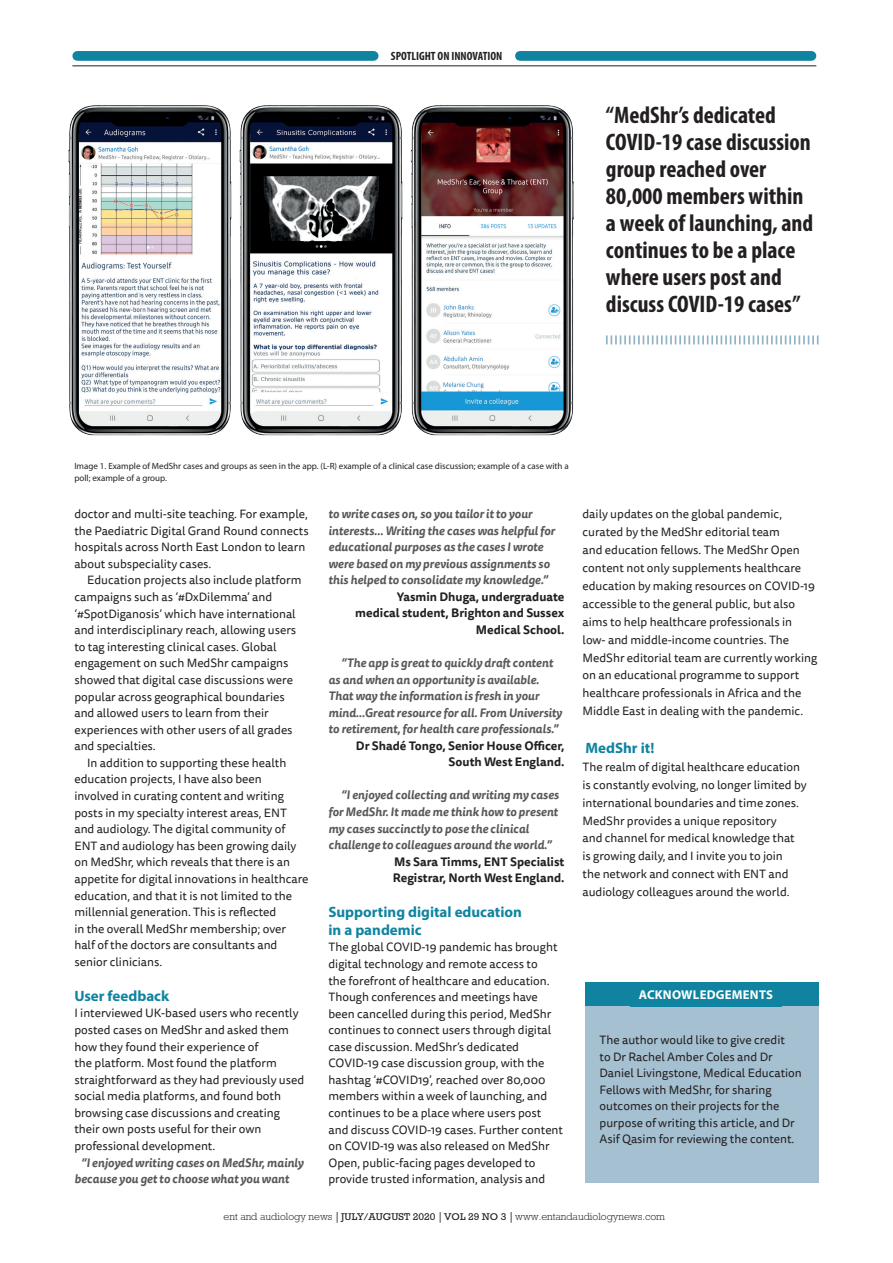
<style>
.page{position:relative;width:893px;height:1263px;background:#fff}
.page>*{position:absolute;margin:0;border:0;box-sizing:border-box;transform-origin:0 0}
.feature_Quote{font:700 condensed 24px/27px "Myriad Pro";color:#231f20}
.Feature_Subhead{font:700 15px/18px "Myriad Pro";color:#0f83a0}
.feature_Author{font:700 12.75px "Myriad Pro";letter-spacing:.02em;color:#fff}
.feature_body_no_inde{font:12px/16.5px "Tisa Sans Pro";color:#231f20}
.feature_Body_Indent{font:12px/16.6px "Tisa Sans Pro";color:#231f20}
.feature_Body_Indent-2{font:italic 700 12px/16.5px "Tisa Sans Pro";color:#57585a}
.feature_body_no_inde-2{font:italic 700 12px/16.5px "Tisa Sans Pro";color:#57585a}
.feature_Body_Indent-3{font:700 12px/16.5px "Tisa Sans Pro";color:#231f20;text-align:right}
.t1{font:700 condensed 12px "Myriad Pro";color:#231f20}
.t2{font:300 10.5px "Rockwell";color:#231f20}
.feature_Caption{font:9px/12px "Myriad Pro";color:#231f20}
.s1{font-family:"Adobe Caslon Pro";font-weight:700}
.s2{font-weight:400;font-size:10.05px}
</style>
<div class="page">
<svg style="left:606px;top:335px;width:213px;height:9px"></svg>
<img style="left:68px;top:105px;width:506px;height:331px">
<div style="left:585px;top:1006px;width:234px;height:176px;background:#a5c0d0"></div>
<div style="left:585px;top:982px;width:234px;height:24px;background:#0f83a0"></div>
<hr style="left:72px;top:66px;width:744px;height:1px;background:#231f20">
<div style="left:77px;top:51px;width:297px;height:10px;background:#0f83a0"></div>
<div style="left:520px;top:51px;width:291px;height:10px;background:#0f83a0"></div>
<p class="t1" style="left:391px;top:49px;width:113px">SPOTLIGHT ON INNOVATION</p>
<p class="feature_Quote" style="left:606px;top:101px;width:209px">“MedShr’s dedicated<br>COVID-19 case discussion group reached over<br>80,000 members within a week of launching, and continues to be a place where users post and discuss COVID-19 cases”</p>
<p class="feature_Caption" style="left:74px;top:460px;width:496px">Image 1. Example of MedShr cases and groups as seen in the app. (L-R) example of a clinical case discussion; example of a case with a poll; example of a group.</p>
<p class="feature_body_no_inde" style="left:74px;top:506px;width:236px">doctor and multi-site teaching. For example, the Paediatric Digital Grand Round connects hospitals across North East London to learn about subspeciality cases.</p>
<p class="feature_Body_Indent" style="left:74px;top:572px;width:229px;text-indent:13px">Education projects also include platform campaigns such as ‘#DxDilemma’ and ‘#SpotDiganosis’ which have international and interdisciplinary reach, allowing users to tag interesting clinical cases. Global engagement on such MedShr campaigns showed that digital case discussions were popular across geographical boundaries and allowed users to learn from their experiences with other users of all grades and specialties.</p>
<p class="feature_Body_Indent" style="left:74px;top:755px;width:236px;text-indent:13px">In addition to supporting these health education projects, I have also been involved in curating content and writing posts in my specialty interest areas, ENT and audiology. The digital community of ENT and audiology has been growing daily on MedShr, which reveals that there is an appetite for digital innovations in healthcare education, and that it is not limited to the millennial generation. This is reflected<br>in the overall MedShr membership; over half of the doctors are consultants and senior clinicians.</p>
<p class="Feature_Subhead" style="left:74px;top:986px;width:96px">User feedback</p>
<p class="feature_body_no_inde" style="left:74px;top:1005px;width:231px">I interviewed UK-based users who recently posted cases on MedShr and asked them how they found their experience of<br>the platform. Most found the platform straightforward as they had previously used social media platforms, and found both browsing case discussions and creating their own posts useful for their own professional development.</p>
<p class="feature_body_no_inde-2" style="left:74px;top:1154px;width:231px;text-indent:7px">“I enjoyed writing cases on MedShr, mainly because you get to choose what you want</p>
<p class="feature_body_no_inde-2" style="left:328px;top:505px;width:228px">to write cases on, so you tailor it to your interests… Writing the cases was helpful for educational purposes as the cases I wrote were based on my previous assignments so this helped to consolidate my knowledge.”</p>
<p class="feature_Body_Indent-3" style="left:355px;top:588px;width:211px">Yasmin Dhuga, undergraduate medical student, Brighton and Sussex<br>Medical School.</p>
<p class="feature_Body_Indent-2" style="left:328px;top:654px;width:235px;text-indent:13px">“The app is great to quickly draft content as and when an opportunity is available.<br>That way the information is fresh in your mind…Great resource for all. From University to retirement, for health care professionals.”</p>
<p class="feature_Body_Indent-3" style="left:356px;top:737px;width:210px">Dr Shadé Tongo, Senior House Officer,<br>South West England.</p>
<p class="feature_Body_Indent-2" style="left:328px;top:787px;width:232px;text-indent:13px">“I enjoyed collecting and writing my cases for MedShr. It made me think how to present my cases succinctly to pose the clinical challenge to colleagues around the world.”</p>
<p class="feature_Body_Indent-3" style="left:393px;top:853px;width:173px;text-align:left">Ms Sara Timms, ENT Specialist<br>Registrar, North West England.</p>
<p class="Feature_Subhead" style="left:328px;top:902px;width:195px">Supporting digital education in a pandemic</p>
<p class="feature_body_no_inde" style="left:328px;top:939px;width:236px">The global COVID-19 pandemic has brought digital technology and remote access to<br>the forefront of healthcare and education.<br>Though conferences and meetings have been cancelled during this period, MedShr continues to connect users through digital case discussion. MedShr’s dedicated COVID-19 case discussion group, with the hashtag ‘#COVID19’, reached over 80,000 members within a week of launching, and continues to be a place where users post and discuss COVID-19 cases. Further content on COVID-19 was also released on MedShr Open, public-facing pages developed to provide trusted information, analysis and</p>
<p class="feature_body_no_inde" style="left:582px;top:505px;width:236px;line-height:18px">daily updates on the global pandemic, curated by the MedShr editorial team<br>and education fellows. The MedShr Open content not only supplements healthcare education by making resources on COVID-19 accessible to the general public, but also aims to help healthcare professionals in low- and middle-income countries. The MedShr editorial team are currently working on an educational programme to support healthcare professionals in Africa and the Middle East in dealing with the pandemic.</p>
<p class="Feature_Subhead" style="left:586px;top:738px;width:70px">MedShr it!</p>
<p class="feature_body_no_inde" style="left:582px;top:758px;width:226px;line-height:18px">The realm of digital healthcare education is constantly evolving, no longer limited by international boundaries and time zones.<br>MedShr provides a unique repository<br>and channel for medical knowledge that<br>is growing daily, and I invite you to join<br>the network and connect with ENT and audiology colleagues around the world.</p>
<p class="feature_Author" style="left:639px;top:986px;width:136px">ACKNOWLEDGEMENTS</p>
<p class="feature_body_no_inde" style="left:600px;top:1032px;width:204px">The author would like to give credit<br>to Dr Rachel Amber Coles and Dr Daniel Livingstone, Medical Education Fellows with MedShr, for sharing outcomes on their projects for the purpose of writing this article, and Dr Asif Qasim for reviewing the content.</p>
<p class="t2" style="left:224px;top:1210px;width:443px">ent and audiology news <span class="s1">|</span> <span class="s2">JULY/AUGUST 2020</span> <span class="s1">|</span> <span class="s2">VOL 29 NO 3</span> <span class="s1">|</span> www.entandaudiologynews.com</p>
</div>
